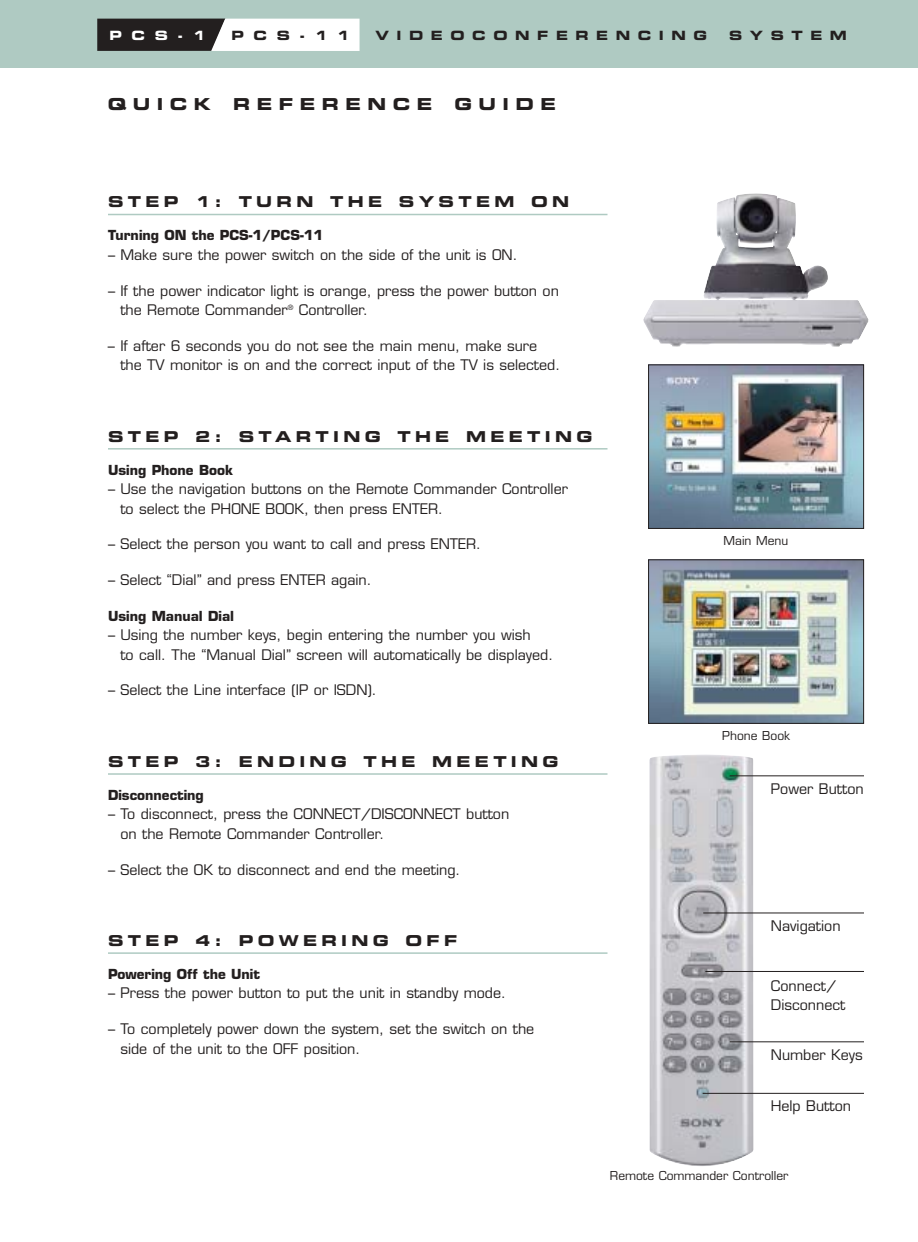
<style>
.page{position:relative;width:918px;height:1242px;background:#fff}
.page>*{position:absolute;margin:0;border:0;box-sizing:border-box;transform-origin:0 0}
.t1{font:16.5px "Eurostile Bold Extended Two";letter-spacing:.395em;color:#231f1f}
.t2{font:15px "Eurostile Bold Extended Two";letter-spacing:.285em;color:#231f1f}
.t3{font:14.25px/19.5px "Eurostile";color:#231f1f}
.t4{font:700 13.5px "Eurostile";color:#231f1f}
.t5{font:12.75px "Eurostile Bold Extended Two";letter-spacing:.595em;color:#231f1f}
.t6{font:12.75px "Eurostile Bold Extended Two";color:#fff}
.t7{font:12px "Eurostile";color:#231f1f}
</style>
<div class="page">
<hr style="left:108px;top:214px;width:500px;height:1px;background:#afcac2">
<hr style="left:108px;top:448px;width:500px;height:2px;background:#afcac2">
<hr style="left:108px;top:773px;width:500px;height:2px;background:#afcac2">
<hr style="left:108px;top:952px;width:500px;height:2px;background:#afcac2">
<div style="left:0;top:0;width:918px;height:68px;background:#afcac2"></div>
<img style="left:643px;top:193px;width:226px;height:154px">
<img style="left:649px;top:754px;width:105px;height:412px">
<img style="left:650px;top:366px;width:212px;height:161px">
<div style="left:648px;top:364px;width:216px;height:165px;border:1px solid #231f1f"></div>
<img style="left:650px;top:561px;width:212px;height:161px">
<div style="left:648px;top:559px;width:216px;height:165px;border:1px solid #231f1f"></div>
<hr style="left:730px;top:775px;width:134px;height:1px;background:#231f1f">
<hr style="left:705px;top:971px;width:159px;height:1px;background:#231f1f">
<hr style="left:703px;top:913px;width:161px;height:1px;background:#231f1f">
<hr style="left:730px;top:1041px;width:134px;height:1px;background:#231f1f">
<hr style="left:703px;top:1093px;width:161px;height:1px;background:#231f1f">
<svg style="left:97px;top:19px;width:263px;height:32px;background:#999898"></svg>
<p class="t6" style="left:110px;top:31px;width:97px">PCS-1</p>
<p class="t5" style="left:231px;top:31px;width:120px">PCS-11</p>
<p class="t5" style="left:376px;top:31px;width:333px">VIDEOCONFERENCING</p>
<p class="t5" style="left:729px;top:31px;width:119px">SYSTEM</p>
<p class="t1" style="left:108px;top:98px;width:105px">QUICK</p>
<p class="t1" style="left:233px;top:98px;width:201px">REFERENCE</p>
<p class="t1" style="left:454px;top:98px;width:103px">GUIDE</p>
<p class="t2" style="left:108px;top:196px;width:463px">STEP 1: TURN THE SYSTEM ON</p>
<p class="t4" style="left:108px;top:230px;width:217px">Turning ON the PCS-1/PCS-11</p>
<p class="t3" style="left:108px;top:246px;width:411px">– Make sure the power switch on the side of the unit is ON.</p>
<p class="t3" style="left:120px;top:282px;width:440px;text-indent:-12px">– If the power indicator light is orange, press the power button on the Remote Commander<sup>®</sup> Controller.</p>
<p class="t3" style="left:120px;top:337px;width:441px;text-indent:-12px">– If after 6 seconds you do not see the main menu, make sure the TV monitor is on and the correct input of the TV is selected.</p>
<p class="t2" style="left:108px;top:431px;width:486px">STEP 2: STARTING THE MEETING</p>
<p class="t4" style="left:108px;top:465px;width:127px">Using Phone Book</p>
<p class="t3" style="left:120px;top:481px;width:449px;text-indent:-12px">– Use the navigation buttons on the Remote Commander Controller to select the PHONE BOOK, then press ENTER.</p>
<p class="t3" style="left:108px;top:536px;width:374px">– Select the person you want to call and press ENTER.</p>
<p class="t3" style="left:108px;top:572px;width:265px">– Select “Dial” and press ENTER again.</p>
<p class="t4" style="left:108px;top:611px;width:128px">Using Manual Dial</p>
<p class="t3" style="left:120px;top:627px;width:434px;text-indent:-12px">– Using the number keys, begin entering the number you wish<br>to call. The “Manual Dial” screen will automatically be displayed.</p>
<p class="t3" style="left:108px;top:682px;width:270px">– Select the Line interface (IP or ISDN).</p>
<p class="t2" style="left:108px;top:756px;width:452px">STEP 3: ENDING THE MEETING</p>
<p class="t4" style="left:108px;top:790px;width:97px">Disconnecting</p>
<p class="t3" style="left:120px;top:806px;width:390px;text-indent:-12px">– To disconnect, press the CONNECT/DISCONNECT button on the Remote Commander Controller.</p>
<p class="t3" style="left:108px;top:861px;width:354px">– Select the OK to disconnect and end the meeting.</p>
<p class="t2" style="left:108px;top:935px;width:351px">STEP 4: POWERING OFF</p>
<p class="t4" style="left:108px;top:969px;width:153px">Powering Off the Unit</p>
<p class="t3" style="left:108px;top:985px;width:400px">– Press the power button to put the unit in standby mode.</p>
<p class="t3" style="left:120px;top:1021px;width:415px;text-indent:-12px">– To completely power down the system, set the switch on the side of the unit to the OFF position.</p>
<p class="t7" style="left:724px;top:536px;width:66px">Main Menu</p>
<p class="t7" style="left:722px;top:731px;width:69px">Phone Book</p>
<p class="t3" style="left:771px;top:781px;width:94px">Power Button</p>
<p class="t3" style="left:771px;top:917px;width:71px">Navigation</p>
<p class="t3" style="left:771px;top:977px;width:76px">Connect/<br>Disconnect</p>
<p class="t3" style="left:771px;top:1046px;width:93px">Number Keys</p>
<p class="t3" style="left:771px;top:1097px;width:82px">Help Button</p>
<p class="t7" style="left:610px;top:1171px;width:180px">Remote Commander Controller</p>
</div>
